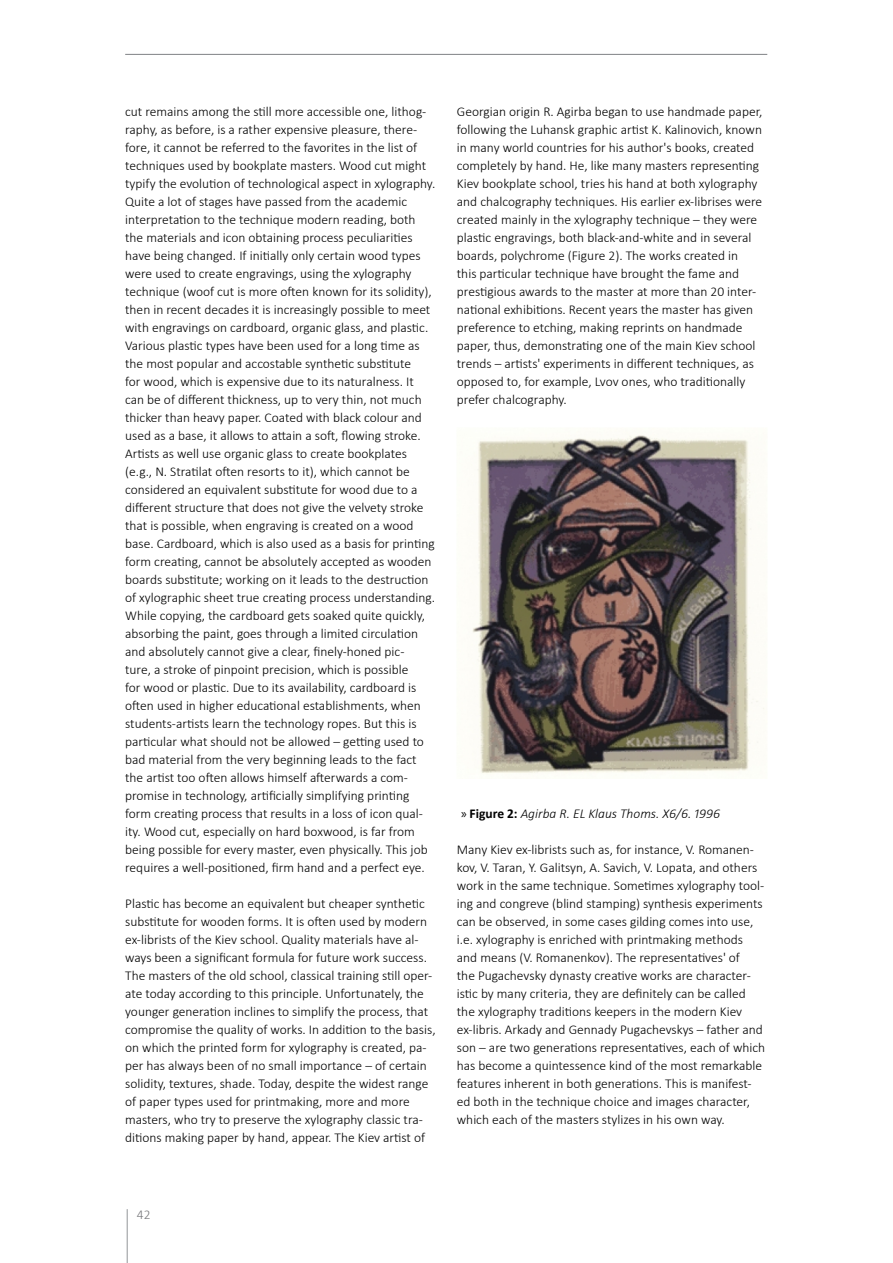
<style>
.page{position:relative;width:893px;height:1263px;background:#fff}
.page>*{position:absolute;margin:0;border:0;box-sizing:border-box;transform-origin:0 0}
.t1{font:300 13.5px/18px "Calibri";color:#000}
.t2{font:italic 300 13.5px "Calibri";color:#000}
.t3{font:300 13.5px "Calibri";color:#77787b}
.s1{font-family:"Myriad Pro";font-weight:400;font-style:normal}
.s2{font-weight:700;font-style:normal}
</style>
<div class="page">
<hr style="left:127px;top:1209px;width:1px;height:54px;background:#939598">
<hr style="left:125px;top:54px;width:642px;height:1px;background:#808285">
<img style="left:471px;top:434px;width:294px;height:340px">
<p class="t1" style="left:125px;top:102px;width:312px">cut remains among the still more accessible one, lithog&shy;raphy, as before, is a rather expensive pleasure, there&shy;fore, it cannot be referred to the favorites in the list of techniques used by bookplate masters. Wood cut might typify the evolution of technological aspect in xylography.<br>Quite a lot of stages have passed from the academic interpretation to the technique modern reading, both the materials and icon obtaining process peculiarities have being changed. If initially only certain wood types were used to create engravings, using the xylography technique (woof cut is more often known for its solidity), then in recent decades it is increasingly possible to meet with engravings on cardboard, organic glass, and plastic.<br>Various plastic types have been used for a long time as the most popular and accostable synthetic substitute<br>for wood, which is expensive due to its naturalness. It can be of different thickness, up to very thin, not much thicker than heavy paper. Coated with black colour and used as a base, it allows to attain a soft, flowing stroke.<br>Artists as well use organic glass to create bookplates (e.g., N. Stratilat often resorts to it), which cannot be considered an equivalent substitute for wood due to a different structure that does not give the velvety stroke that is possible, when engraving is created on a wood base. Cardboard, which is also used as a basis for printing form creating, cannot be absolutely accepted as wooden boards substitute; working on it leads to the destruction of xylographic sheet true creating process understanding.<br>While copying, the cardboard gets soaked quite quickly, absorbing the paint, goes through a limited circulation and absolutely cannot give a clear, finely-honed pic-<br>ture, a stroke of pinpoint precision, which is possible<br>for wood or plastic. Due to its availability, cardboard is often used in higher educational establishments, when students-artists learn the technology ropes. But this is particular what should not be allowed – getting used to bad material from the very beginning leads to the fact the artist too often allows himself afterwards a com&shy;promise in technology, artificially simplifying printing form creating process that results in a loss of icon qual&shy;ity. Wood cut, especially on hard boxwood, is far from being possible for every master, even physically. This job requires a well-positioned, firm hand and a perfect eye.</p>
<p class="t1" style="left:125px;top:894px;width:312px">Plastic has become an equivalent but cheaper synthetic substitute for wooden forms. It is often used by modern ex-librists of the Kiev school. Quality materials have al&shy;ways been a significant formula for future work success.<br>The masters of the old school, classical training still oper&shy;ate today according to this principle. Unfortunately, the younger generation inclines to simplify the process, that compromise the quality of works. In addition to the basis, on which the printed form for xylography is created, pa&shy;per has always been of no small importance – of certain solidity, textures, shade. Today, despite the widest range of paper types used for printmaking, more and more masters, who try to preserve the xylography classic tra&shy;ditions making paper by hand, appear. The Kiev artist of</p>
<p class="t1" style="left:457px;top:102px;width:307px">Georgian origin R. Agirba began to use handmade paper, following the Luhansk graphic artist K. Kalinovich, known in many world countries for his author's books, created completely by hand. He, like many masters representing Kiev bookplate school, tries his hand at both xylography and chalcography techniques. His earlier ex-librises were created mainly in the xylography technique – they were plastic engravings, both black-and-white and in several boards, polychrome (Figure 2). The works created in<br>this particular technique have brought the fame and prestigious awards to the master at more than 20 inter&shy;national exhibitions. Recent years the master has given preference to etching, making reprints on handmade paper, thus, demonstrating one of the main Kiev school trends – artists' experiments in different techniques, as opposed to, for example, Lvov ones, who traditionally prefer chalcography.</p>
<p class="t2" style="left:461px;top:805px;width:261px"><span class="s1">»</span> <span class="s2">Figure 2:</span> Agirba R. EL Klaus Thoms. X6/6. 1996</p>
<p class="t1" style="left:457px;top:840px;width:310px">Many Kiev ex-librists such as, for instance, V. Romanen&shy;kov, V. Taran, Y. Galitsyn, A. Savich, V. Lopata, and others work in the same technique. Sometimes xylography tool&shy;ing and congreve (blind stamping) synthesis experiments can be observed, in some cases gilding comes into use, i.e. xylography is enriched with printmaking methods and means (V. Romanenkov). The representatives' of<br>the Pugachevsky dynasty creative works are character&shy;istic by many criteria, they are definitely can be called the xylography traditions keepers in the modern Kiev ex-libris. Arkady and Gennady Pugachevskys – father and son – are two generations representatives, each of which has become a quintessence kind of the most remarkable features inherent in both generations. This is manifest&shy;ed both in the technique choice and images character, which each of the masters stylizes in his own way.</p>
<p class="t3" style="left:137px;top:1206px;width:15px">42</p>
</div>
